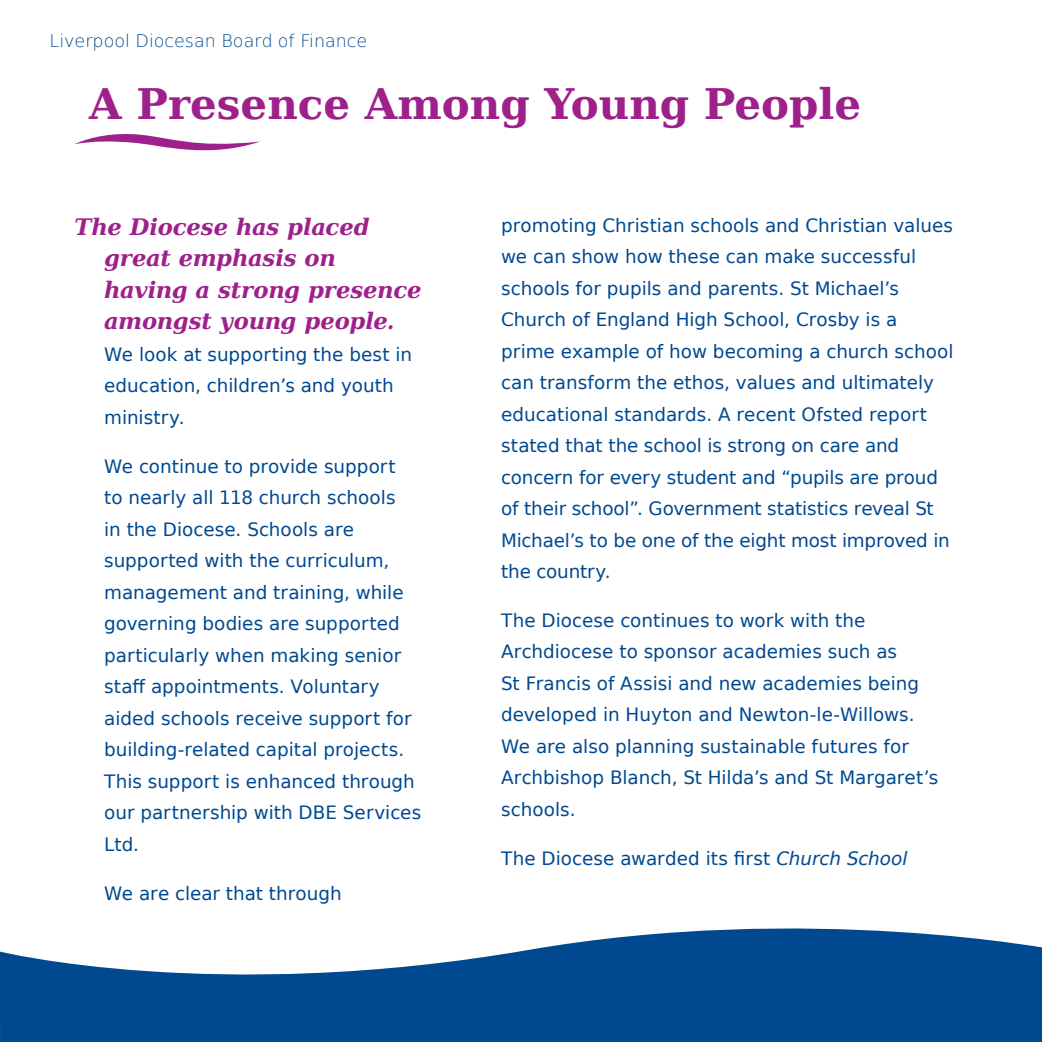
<style>
.page{position:relative;width:1042px;height:1042px;background:#fff}
.page>*{position:absolute;margin:0;border:0;box-sizing:border-box;transform-origin:0 0}
.t1{font:700 42px "DejaVu LGC Serif";color:#9e218b}
.t2{font:italic 700 22.75px/31.5px "DejaVu LGC Serif";letter-spacing:-.015em;color:#9e218b}
.t3{font:18.38px/31.5px "DejaVu LGC Sans";color:#004990}
.t4{font:200 17.5px "DejaVu LGC Sans";color:#004990}
.s1{font-family:"DejaVu LGC Serif Condensed"}
.s2{font-style:italic}
</style>
<div class="page">
<svg style="left:0;top:928px;width:1041px;height:114px;fill:#004990"></svg>
<svg style="left:75px;top:134px;width:185px;height:17px"></svg>
<p class="t4" style="left:50px;top:31px;width:319px">Liverpool Diocesan Board of Finance</p>
<h1 class="t1" style="left:89px;top:80px;width:773px">A Presence Among Young People</h1>
<p class="t2" style="left:104px;top:211px;width:319px;text-indent:-30px">The Diocese has placed great emphasis on having a strong presence amongst young people<span class="s1">.</span></p>
<p class="t3" style="left:104px;top:339px;width:309px">We look at supporting the best in education, children’s and youth ministry.</p>
<p class="t3" style="left:104px;top:451px;width:318px">We continue to provide support<br>to nearly all 118 church schools<br>in the Diocese. Schools are supported with the curriculum, management and training, while governing bodies are supported particularly when making senior staff appointments. Voluntary aided schools receive support for building-related capital projects.<br>This support is enhanced through our partnership with DBE Services<br>Ltd.</p>
<p class="t3" style="left:104px;top:877px;width:239px">We are clear that through</p>
<p class="t3" style="left:501px;top:209px;width:454px">promoting Christian schools and Christian values we can show how these can make successful schools for pupils and parents. St Michael’s Church of England High School, Crosby is a prime example of how becoming a church school can transform the ethos, values and ultimately educational standards. A recent Ofsted report stated that the school is strong on care and concern for every student and “pupils are proud of their school”. Government statistics reveal St Michael’s to be one of the eight most improved in the country.</p>
<p class="t3" style="left:501px;top:605px;width:439px">The Diocese continues to work with the Archdiocese to sponsor academies such as<br>St Francis of Assisi and new academies being developed in Huyton and Newton-le-Willows.<br>We are also planning sustainable futures for Archbishop Blanch, St Hilda’s and St Margaret’s schools.</p>
<p class="t3" style="left:501px;top:842px;width:408px">The Diocese awarded its first <span class="s2">Church School</span></p>
</div>
